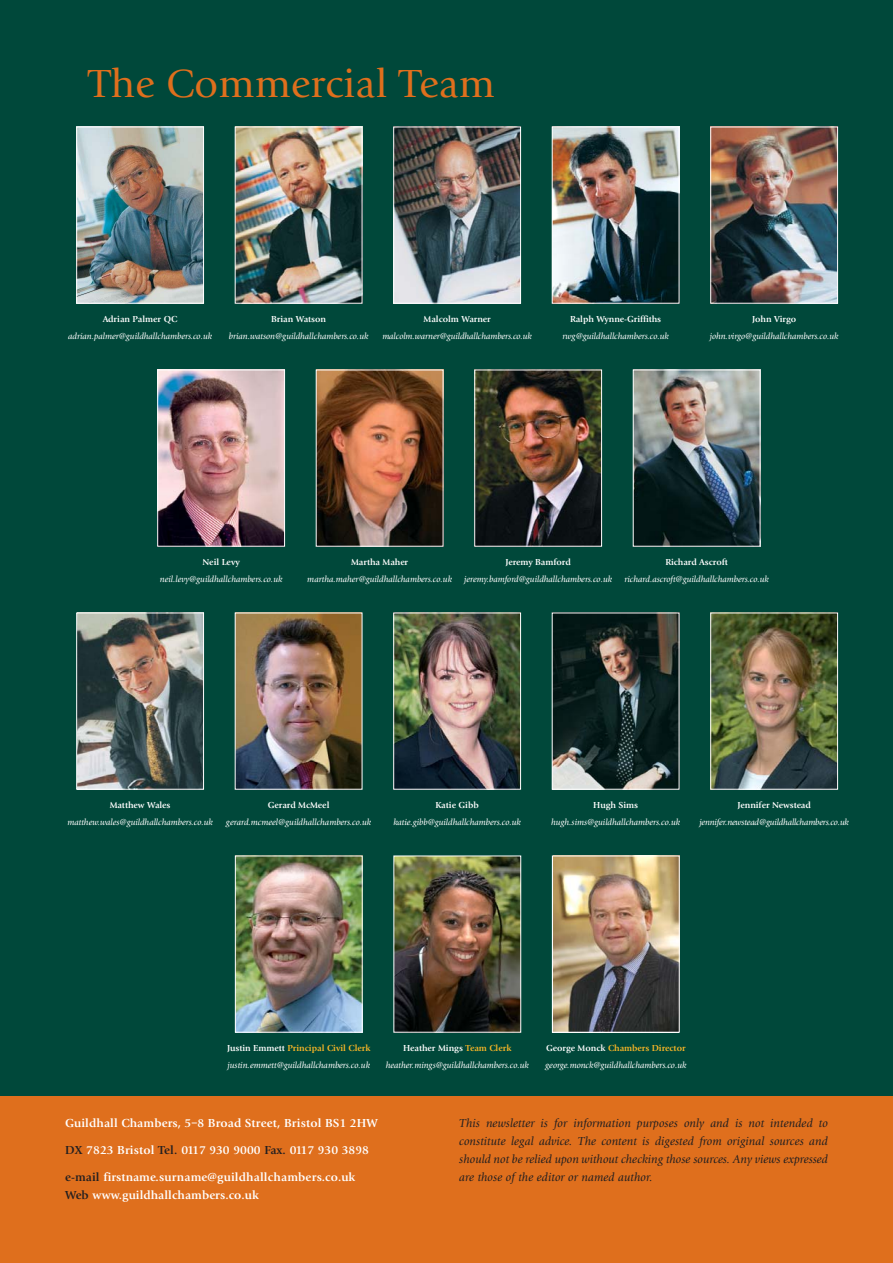
<style>
.page{position:relative;width:893px;height:1263px;background:#fff}
.page>*{position:absolute;margin:0;border:0;box-sizing:border-box;transform-origin:0 0}
.t1{font:40.5px "Giovanni";letter-spacing:.005em;color:#df6f1d}
.t2{font:italic 12px/18px "Giovanni";letter-spacing:.005em;color:#231f20;text-align:justify}
.t3{font:700 12px/18px "Giovanni";letter-spacing:.01em;color:#fff}
.t4{font:italic 9px/16.5px "Giovanni";letter-spacing:-.005em;color:#fff}
.t5{font:700 9px "Giovanni";letter-spacing:-.005em;color:#fff}
.s1{font-weight:700;font-style:normal}
.s2{font-weight:700;font-style:normal;color:#fdb826}
.s3{color:#231f20}
</style>
<div class="page">
<div style="left:0;top:0;width:892px;height:1106px;background:#00483a"></div>
<div style="left:0;top:1097px;width:892px;height:166px;background:#df6f1d"></div>
<img style="left:712px;top:129px;width:124px;height:173px">
<div style="left:710px;top:127px;width:128px;height:177px;border:1px solid #fff"></div>
<img style="left:554px;top:129px;width:123px;height:173px">
<div style="left:552px;top:127px;width:127px;height:177px;border:1px solid #fff"></div>
<img style="left:395px;top:129px;width:124px;height:173px">
<div style="left:393px;top:127px;width:128px;height:177px;border:1px solid #fff"></div>
<img style="left:237px;top:129px;width:123px;height:173px">
<div style="left:235px;top:127px;width:127px;height:177px;border:1px solid #fff"></div>
<img style="left:78px;top:129px;width:124px;height:173px">
<div style="left:76px;top:127px;width:128px;height:177px;border:1px solid #fff"></div>
<img style="left:634px;top:372px;width:124px;height:173px">
<div style="left:632px;top:370px;width:128px;height:177px;border:1px solid #fff"></div>
<img style="left:476px;top:372px;width:124px;height:173px">
<div style="left:474px;top:370px;width:128px;height:177px;border:1px solid #fff"></div>
<img style="left:318px;top:372px;width:123px;height:173px">
<img style="left:159px;top:372px;width:124px;height:173px">
<div style="left:157px;top:370px;width:128px;height:177px;border:1px solid #fff"></div>
<img style="left:712px;top:615px;width:124px;height:173px">
<div style="left:710px;top:613px;width:128px;height:177px;border:1px solid #fff"></div>
<img style="left:554px;top:615px;width:123px;height:173px">
<div style="left:552px;top:613px;width:127px;height:177px;border:1px solid #fff"></div>
<img style="left:395px;top:615px;width:124px;height:173px">
<div style="left:393px;top:613px;width:128px;height:177px;border:1px solid #fff"></div>
<img style="left:237px;top:615px;width:123px;height:173px">
<div style="left:235px;top:613px;width:127px;height:177px;border:1px solid #fff"></div>
<img style="left:78px;top:615px;width:124px;height:173px">
<div style="left:76px;top:613px;width:128px;height:177px;border:1px solid #fff"></div>
<img style="left:554px;top:858px;width:123px;height:173px">
<div style="left:552px;top:856px;width:127px;height:177px;border:1px solid #fff"></div>
<img style="left:395px;top:858px;width:124px;height:173px">
<img style="left:237px;top:858px;width:123px;height:173px">
<div style="left:235px;top:856px;width:127px;height:177px;border:1px solid #fff"></div>
<h1 class="t1" style="left:88px;top:67px;width:408px">The Commercial Team</h1>
<p class="t5" style="left:103px;top:316px;width:76px">Adrian Palmer QC</p>
<p class="t4" style="left:68px;top:328px;width:145px">adrian.palmer@guildhallchambers.co.uk</p>
<p class="t5" style="left:271px;top:316px;width:56px">Brian Watson</p>
<p class="t4" style="left:229px;top:328px;width:141px">brian.watson@guildhallchambers.co.uk</p>
<p class="t5" style="left:423px;top:316px;width:69px">Malcolm Warner</p>
<p class="t4" style="left:382px;top:328px;width:151px">malcolm.warner@guildhallchambers.co.uk</p>
<p class="t5" style="left:570px;top:316px;width:93px">Ralph Wynne-Griffiths</p>
<p class="t4" style="left:562px;top:328px;width:108px">rwg@guildhallchambers.co.uk</p>
<p class="t5" style="left:752px;top:316px;width:46px">John Virgo</p>
<p class="t4" style="left:709px;top:328px;width:130px">john.virgo@guildhallchambers.co.uk</p>
<p class="t5" style="left:202px;top:559px;width:39px">Neil Levy</p>
<p class="t4" style="left:160px;top:571px;width:124px">neil.levy@guildhallchambers.co.uk</p>
<p class="t5" style="left:351px;top:559px;width:59px">Martha Maher</p>
<p class="t4" style="left:307px;top:571px;width:146px">martha.maher@guildhallchambers.co.uk</p>
<p class="t5" style="left:505px;top:559px;width:67px">Jeremy Bamford</p>
<p class="t4" style="left:464px;top:571px;width:149px">jeremy.bamford@guildhallchambers.co.uk</p>
<p class="t5" style="left:665px;top:559px;width:64px">Richard Ascroft</p>
<p class="t4" style="left:624px;top:571px;width:146px">richard.ascroft@guildhallchambers.co.uk</p>
<p class="t5" style="left:110px;top:802px;width:62px">Matthew Wales</p>
<p class="t4" style="left:67px;top:814px;width:147px">matthew.wales@guildhallchambers.co.uk</p>
<p class="t5" style="left:268px;top:802px;width:63px">Gerard McMeel</p>
<p class="t4" style="left:226px;top:814px;width:147px">gerard.mcmeel@guildhallchambers.co.uk</p>
<p class="t5" style="left:435px;top:802px;width:45px">Katie Gibb</p>
<p class="t4" style="left:393px;top:814px;width:129px">katie.gibb@guildhallchambers.co.uk</p>
<p class="t5" style="left:593px;top:802px;width:46px">Hugh Sims</p>
<p class="t4" style="left:551px;top:814px;width:131px">hugh.sims@guildhallchambers.co.uk</p>
<p class="t5" style="left:737px;top:802px;width:75px">Jennifer Newstead</p>
<p class="t4" style="left:699px;top:814px;width:151px">jennifer.newstead@guildhallchambers.co.uk</p>
<p class="t4" style="left:227px;top:1041px;width:145px"><span class="s1">Justin Emmett</span> <span class="s2">Principal Civil Clerk </span>justin.emmett@guildhallchambers.co.uk</p>
<p class="t4" style="left:386px;top:1041px;width:145px;text-align:center"><span class="s1">Heather Mings</span> <span class="s2">Team Clerk </span>heather.mings@guildhallchambers.co.uk</p>
<p class="t4" style="left:545px;top:1041px;width:143px"><span class="s1">George Monck</span> <span class="s2">Chambers Director </span>george.monck@guildhallchambers.co.uk</p>
<h2 class="t3" style="left:65px;top:1115px;width:314px">Guildhall Chambers, 5–8 Broad Street, Bristol BS1 2HW</h2>
<h2 class="t3" style="left:65px;top:1142px;width:305px"><span class="s3">DX</span> 7823 Bristol <span class="s3">Tel.</span> 0117 930 9000 <span class="s3">Fax.</span> 0117 930 3898</h2>
<h2 class="t3" style="left:65px;top:1169px;width:292px"><span class="s3">e-mail</span> firstname.surname@guildhallchambers.co.uk<br><span class="s3">Web</span> www.guildhallchambers.co.uk</h2>
<p class="t2" style="left:459px;top:1115px;width:370px">This newsletter is for information purposes only and is not intended to constitute legal advice. The content is digested from original sources and should not be relied upon without checking those sources. Any views expressed are those of the editor or named author.</p>
</div>
